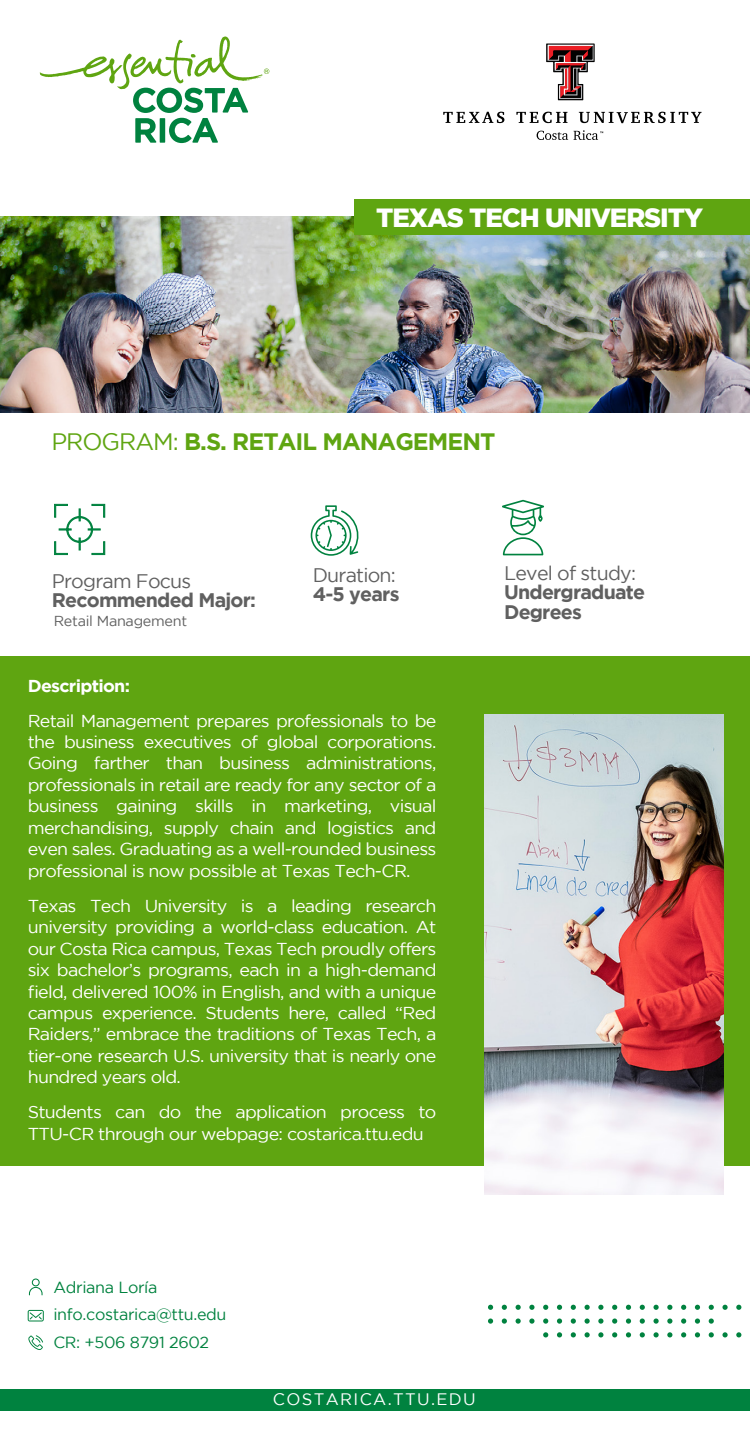
<style>
.page{position:relative;width:750px;height:1441px;background:#fff}
.page>*{position:absolute;margin:0;border:0;box-sizing:border-box;transform-origin:0 0}
.t1{font:900 26.25px "Gotham";letter-spacing:-.04em;color:#fff}
.t2{font:700 23.7px "Gotham";letter-spacing:-.04em;color:#5fa511}
.t3{font:700 19.58px/19.2px "Gotham";letter-spacing:-.04em;color:#606060}
.t4{font:19.58px "Gotham";letter-spacing:-.04em;color:#606060}
.t5{font:17.17px/21.5px "Gotham";letter-spacing:-.04em;color:#fff;text-align:justify;scale:1.04 1}
.t6{font:700 17.17px "Gotham";letter-spacing:-.04em;color:#fff;scale:1.04 1}
.t7{font:16.58px "Gotham";letter-spacing:.08em;color:#fff}
.t8{font:16.12px/27px "Gotham";letter-spacing:-.02em;color:#00823f}
.t9{font:14.4px "Gotham";letter-spacing:-.02em;color:#606060}
.s1{font-weight:400}
</style>
<div class="page">
<img style="left:0;top:216px;width:750px;height:196px">
<div style="left:354px;top:199px;width:396px;height:36px;background:#5fa511"></div>
<div style="left:0;top:655px;width:750px;height:510px;background:#5fa511"></div>
<svg style="left:736px;top:1332px;width:5px;height:5px"></svg>
<svg style="left:736px;top:1304px;width:5px;height:5px"></svg>
<svg style="left:722px;top:1332px;width:6px;height:5px"></svg>
<svg style="left:722px;top:1304px;width:6px;height:5px"></svg>
<svg style="left:709px;top:1332px;width:5px;height:5px"></svg>
<svg style="left:709px;top:1318px;width:5px;height:5px"></svg>
<svg style="left:709px;top:1304px;width:5px;height:5px"></svg>
<svg style="left:695px;top:1332px;width:5px;height:5px"></svg>
<svg style="left:695px;top:1318px;width:5px;height:5px"></svg>
<svg style="left:695px;top:1304px;width:5px;height:5px"></svg>
<svg style="left:681px;top:1332px;width:5px;height:5px"></svg>
<svg style="left:681px;top:1318px;width:5px;height:5px"></svg>
<svg style="left:681px;top:1304px;width:5px;height:5px"></svg>
<svg style="left:667px;top:1332px;width:5px;height:5px"></svg>
<svg style="left:667px;top:1318px;width:5px;height:5px"></svg>
<svg style="left:667px;top:1304px;width:5px;height:5px"></svg>
<svg style="left:654px;top:1332px;width:5px;height:5px"></svg>
<svg style="left:654px;top:1318px;width:5px;height:5px"></svg>
<svg style="left:654px;top:1304px;width:5px;height:5px"></svg>
<svg style="left:640px;top:1332px;width:5px;height:5px"></svg>
<svg style="left:640px;top:1318px;width:5px;height:5px"></svg>
<svg style="left:640px;top:1304px;width:5px;height:5px"></svg>
<svg style="left:626px;top:1332px;width:5px;height:5px"></svg>
<svg style="left:626px;top:1318px;width:5px;height:5px"></svg>
<svg style="left:626px;top:1304px;width:5px;height:5px"></svg>
<svg style="left:612px;top:1332px;width:5px;height:5px"></svg>
<svg style="left:612px;top:1318px;width:5px;height:5px"></svg>
<svg style="left:612px;top:1304px;width:5px;height:5px"></svg>
<svg style="left:598px;top:1332px;width:5px;height:5px"></svg>
<svg style="left:598px;top:1318px;width:5px;height:5px"></svg>
<svg style="left:598px;top:1304px;width:5px;height:5px"></svg>
<svg style="left:585px;top:1332px;width:5px;height:5px"></svg>
<svg style="left:585px;top:1318px;width:5px;height:5px"></svg>
<svg style="left:585px;top:1304px;width:5px;height:5px"></svg>
<svg style="left:571px;top:1332px;width:5px;height:5px"></svg>
<svg style="left:571px;top:1318px;width:5px;height:5px"></svg>
<svg style="left:571px;top:1304px;width:5px;height:5px"></svg>
<svg style="left:557px;top:1332px;width:5px;height:5px"></svg>
<svg style="left:557px;top:1318px;width:5px;height:5px"></svg>
<svg style="left:557px;top:1304px;width:5px;height:5px"></svg>
<svg style="left:543px;top:1332px;width:5px;height:5px"></svg>
<svg style="left:543px;top:1318px;width:5px;height:5px"></svg>
<svg style="left:543px;top:1304px;width:5px;height:5px"></svg>
<svg style="left:529px;top:1318px;width:6px;height:5px"></svg>
<svg style="left:529px;top:1304px;width:6px;height:5px"></svg>
<svg style="left:516px;top:1318px;width:5px;height:5px"></svg>
<svg style="left:516px;top:1304px;width:5px;height:5px"></svg>
<svg style="left:502px;top:1318px;width:5px;height:5px"></svg>
<svg style="left:502px;top:1304px;width:5px;height:5px"></svg>
<svg style="left:488px;top:1318px;width:5px;height:5px"></svg>
<svg style="left:488px;top:1304px;width:5px;height:5px"></svg>
<div style="left:0;top:1388px;width:750px;height:21px;background:#00823f"></div>
<svg style="left:39px;top:36px;width:230px;height:107px"></svg>
<svg style="left:54px;top:504px;width:51px;height:51px"></svg>
<svg style="left:311px;top:505px;width:48px;height:50px"></svg>
<svg style="left:502px;top:499px;width:42px;height:56px"></svg>
<svg style="left:29px;top:1278px;width:14px;height:16px"></svg>
<svg style="left:28px;top:1335px;width:15px;height:14px"></svg>
<svg style="left:28px;top:1309px;width:16px;height:12px"></svg>
<svg style="left:546px;top:43px;width:49px;height:57px"></svg>
<svg style="left:537px;top:131px;width:31px;height:9px"></svg>
<svg style="left:574px;top:130px;width:29px;height:10px"></svg>
<svg style="left:443px;top:112px;width:61px;height:11px"></svg>
<svg style="left:516px;top:112px;width:52px;height:11px"></svg>
<svg style="left:579px;top:112px;width:123px;height:11px"></svg>
<img style="left:485px;top:714px;width:238px;height:480px">
<div style="left:227px;top:1387px;width:296px;height:21px;background:#00823f"></div>
<h1 class="t1" style="left:376px;top:202px;width:328px">TEXAS TECH UNIVERSITY</h1>
<h2 class="t2" style="left:51px;top:427px;width:446px"><span class="s1">PROGRAM:</span> B.S. RETAIL MANAGEMENT</h2>
<p class="t4" style="left:52px;top:570px;width:141px">Program Focus</p>
<p class="t3" style="left:52px;top:590px;width:206px">Recommended Major:</p>
<p class="t9" style="left:54px;top:613px;width:135px">Retail Management</p>
<p class="t4" style="left:313px;top:563px;width:85px">Duration:</p>
<p class="t3" style="left:313px;top:583px;width:88px">4-5 years</p>
<p class="t6" style="left:28px;top:675px;width:100px">Description:</p>
<p class="t5" style="left:28px;top:709px;width:395px">Retail Management prepares professionals to be the business executives of global corporations.<br>Going farther than business administrations, professionals in retail are ready for any sector of a business gaining skills in marketing, visual merchandising, supply chain and logistics and even sales. Graduating as a well-rounded business professional is now possible at Texas Tech-CR.</p>
<p class="t5" style="left:28px;top:894px;width:395px">Texas Tech University is a leading research university providing a world-class education. At our Costa Rica campus, Texas Tech proudly offers six bachelor’s programs, each in a high-demand field, delivered 100% in English, and with a unique campus experience. Students here, called “Red Raiders,” embrace the traditions of Texas Tech, a tier-one research U.S. university that is nearly one hundred years old.</p>
<p class="t5" style="left:28px;top:1100px;width:395px">Students can do the application process to<br>TTU-CR through our webpage: costarica.ttu.edu</p>
<p class="t4" style="left:504px;top:562px;width:133px">Level of study:</p>
<p class="t3" style="left:504px;top:582px;width:143px">Undergraduate<br>Degrees</p>
<p class="t8" style="left:53px;top:1273px;width:175px">Adriana Loría info.costarica@ttu.edu<br>CR: +506 8791 2602</p>
<p class="t7" style="left:273px;top:1389px;width:205px">COSTARICA.TTU.EDU</p>
</div>
